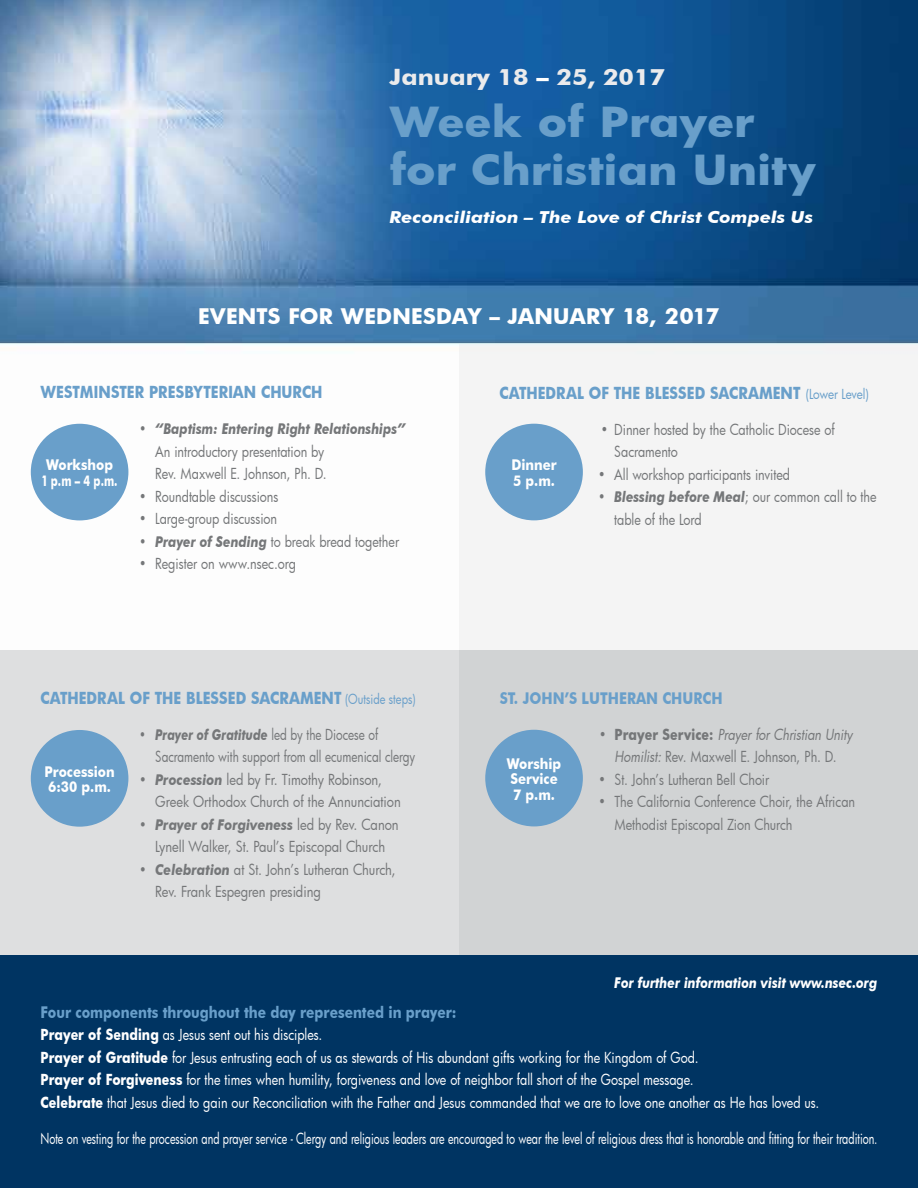
<style>
.page{position:relative;width:918px;height:1188px;background:#fff}
.page>*{position:absolute;margin:0;border:0;box-sizing:border-box;transform-origin:0 0}
.t1{font:700 40.5px/48px "Futura";color:#699fca;scale:1.1 1}
.t2{font:700 22.5px "Futura BT";color:#ebebec;scale:1.1 1}
.t3{font:700 21px "Futura";letter-spacing:.01em;color:#fff}
.t4{font:italic 700 16.5px "Futura BT";color:#fff;scale:1.12 1}
.t5{font:700 16.2px "Futura";color:#699fca;scale:.87 1}
.t6{font:700 16.2px "Futura BT";color:#699fca;scale:.84 1}
.t7{font:700 16.2px "Futura BT";color:#699fca;scale:.87 1}
.t8{font:14.85px/22.5px "Futura";color:#fff;scale:.84 1}
.t9{font:14.85px/22.5px "Futura";letter-spacing:-.005em;color:#757779;scale:.84 1}
.t10{font:14.85px/22.5px "Futura";letter-spacing:-.005em;color:#757779;scale:.87 1}
.t11{font:14.85px "Futura";color:#fff;scale:.72 1}
.t12{font:italic 700 14.85px "Futura BT";color:#757779;scale:.84 1}
.t13{font:italic 14.85px/22.5px "Futura";letter-spacing:-.005em;color:#757779;text-align:center;scale:.84 1}
.t14{font:700 14.85px/15.8px "Futura BT";color:#fff;scale:.89 1}
.t15{font:14.85px "Futura";letter-spacing:-.005em;color:#757779;scale:.79 1}
.t16{font:italic 700 14.85px "Futura BT";color:#fff;scale:.84 1}
.t17{font:italic 700 14.85px "Futura BT";color:#757779;scale:.79 1}
.t18{font:italic 700 14.85px "Futura BT";color:#757779;scale:.87 1}
.s1{color:#fff}
.s2{font-family:"Futura BT";font-weight:700;font-style:italic}
.s3{font-weight:400;font-size:13.5px}
.s4{font-family:"Futura";font-weight:400;font-style:normal}
.s5{font-weight:700;font-style:normal}
.s6{font-style:normal}
.s7{font-weight:700}
</style>
<div class="page">
<img style="left:0;top:0;width:918px;height:521px">
<div style="left:459px;top:344px;width:459px;height:306px;background:#f4f4f4"></div>
<div style="left:0;top:650px;width:459px;height:306px;background:#dedfe0"></div>
<div style="left:459px;top:650px;width:459px;height:306px;background:#d1d3d4"></div>
<div style="left:0;top:956px;width:918px;height:232px;background:#003462"></div>
<div style="left:485px;top:730px;width:98px;height:96px;background:#699fca;border-radius:50%"></div>
<div style="left:31px;top:730px;width:97px;height:97px;background:#699fca;border-radius:50%"></div>
<div style="left:31px;top:424px;width:97px;height:96px;background:#699fca;border-radius:50%"></div>
<div style="left:485px;top:424px;width:98px;height:96px;background:#699fca;border-radius:50%"></div>
<h2 class="t2" style="left:390px;top:64px;width:252px">January 18 <span class="s1">–</span> 25, 2017</h2>
<h1 class="t1" style="left:390px;top:97px;width:390px">Week of Prayer for Christian Unity</h1>
<p class="t4" style="left:390px;top:207px;width:380px">Reconciliation – The Love of Christ Compels Us</p>
<h3 class="t3" style="left:198px;top:301px;width:523px">EVENTS FOR WEDNESDAY – JANUARY 18, 2017</h3>
<p class="t5" style="left:40px;top:381px;width:326px">WESTMINSTER PRESBYTERIAN CHURCH</p>
<p class="t12" style="left:139px;top:420px;width:319px">• “Baptism: Entering Right Relationships”</p>
<p class="t9" style="left:155px;top:440px;width:206px">An introductory presentation by<br>Rev. Maxwell E. Johnson, Ph. D.</p>
<p class="t9" style="left:139px;top:485px;width:168px">• Roundtable discussions</p>
<p class="t9" style="left:139px;top:507px;width:166px">• Large-group discussion</p>
<p class="t9" style="left:139px;top:530px;width:311px"><span class="s2">• Prayer of Sending</span> to break bread together</p>
<p class="t9" style="left:139px;top:552px;width:188px">• Register on www.nsec.org</p>
<p class="t14" style="left:42px;top:457px;width:87px;text-align:center">Workshop<br>1 p.m – 4 p.m.</p>
<p class="t5" style="left:40px;top:686px;width:433px">CATHEDRAL OF THE BLESSED SACRAMENT <span class="s3">(Outside steps)</span></p>
<p class="t17" style="left:139px;top:725px;width:304px">• Prayer of Gratitude <span class="s4">led by the Diocese of</span></p>
<p class="t15" style="left:155px;top:747px;width:331px">Sacramento with support from all ecumenical clergy</p>
<p class="t10" style="left:155px;top:768px;width:284px;text-indent:-16px"><span class="s2">• Procession</span> led by Fr. Timothy Robinson,<br>Greek Orthodox Church of the Annunciation</p>
<p class="t18" style="left:139px;top:815px;width:300px">• Prayer of Forgiveness <span class="s4">led by Rev. Canon</span></p>
<p class="t10" style="left:155px;top:835px;width:266px">Lynell Walker, St. Paul’s Episcopal Church</p>
<p class="t10" style="left:155px;top:858px;width:278px;text-indent:-16px"><span class="s2">• Celebration</span> at St. John’s Lutheran Church,<br>Rev. Frank Espegren presiding</p>
<p class="t14" style="left:44px;top:763px;width:81px">Procession<br>6:30 p.m.</p>
<p class="t5" style="left:500px;top:381px;width:426px">CATHEDRAL OF THE BLESSED SACRAMENT <span class="s3">(Lower Level)</span></p>
<p class="t9" style="left:614px;top:418px;width:264px;text-indent:-14px">• Dinner hosted by the Catholic Diocese of<br>Sacramento</p>
<p class="t9" style="left:598px;top:463px;width:230px">• All workshop participants invited</p>
<p class="t12" style="left:598px;top:488px;width:333px">• Blessing before Meal<span class="s4">; our common call to the</span></p>
<p class="t9" style="left:614px;top:508px;width:105px">table of the Lord</p>
<p class="t14" style="left:511px;top:457px;width:53px">Dinner<br>5 p.m.</p>
<p class="t7" style="left:500px;top:688px;width:258px">ST. JOHN’S LUTHERAN CHURCH</p>
<p class="t13" style="left:598px;top:723px;width:305px"><span class="s5">• Prayer Service:</span> Prayer for Christian Unity<br>Homilist: <span class="s6">Rev. Maxwell E. Johnson, Ph. D.</span></p>
<p class="t9" style="left:598px;top:768px;width:205px">• St. John’s Lutheran Bell Choir</p>
<p class="t9" style="left:615px;top:790px;width:288px;text-indent:-16px">• The California Conference Choir, the African<br>Methodist Episcopal Zion Church</p>
<p class="t14" style="left:507px;top:755px;width:63px">Worship<br>Service<br>7 p.m.</p>
<p class="t16" style="left:614px;top:974px;width:315px">For further information visit www.nsec.org</p>
<p class="t6" style="left:40px;top:1002px;width:497px">Four components throughout the day represented in prayer:</p>
<p class="t8" style="left:40px;top:1023px;width:929px"><span class="s7">Prayer of Sending</span> as Jesus sent out his disciples.<br><span class="s7">Prayer of Gratitude</span> for Jesus entrusting each of us as stewards of His abundant gifts working for the Kingdom of God.<br><span class="s7">Prayer of Forgiveness</span> for the times when humility, forgiveness and love of neighbor fall short of the Gospel message.<br><span class="s7">Celebrate</span> that Jesus died to gain our Reconciliation with the Father and Jesus commanded that we are to love one another as He has loved us.</p>
<p class="t11" style="left:40px;top:1128px;width:1164px">Note on vesting for the procession and prayer service - Clergy and religious leaders are encouraged to wear the level of religious dress that is honorable and fitting for their tradition.</p>
</div>
